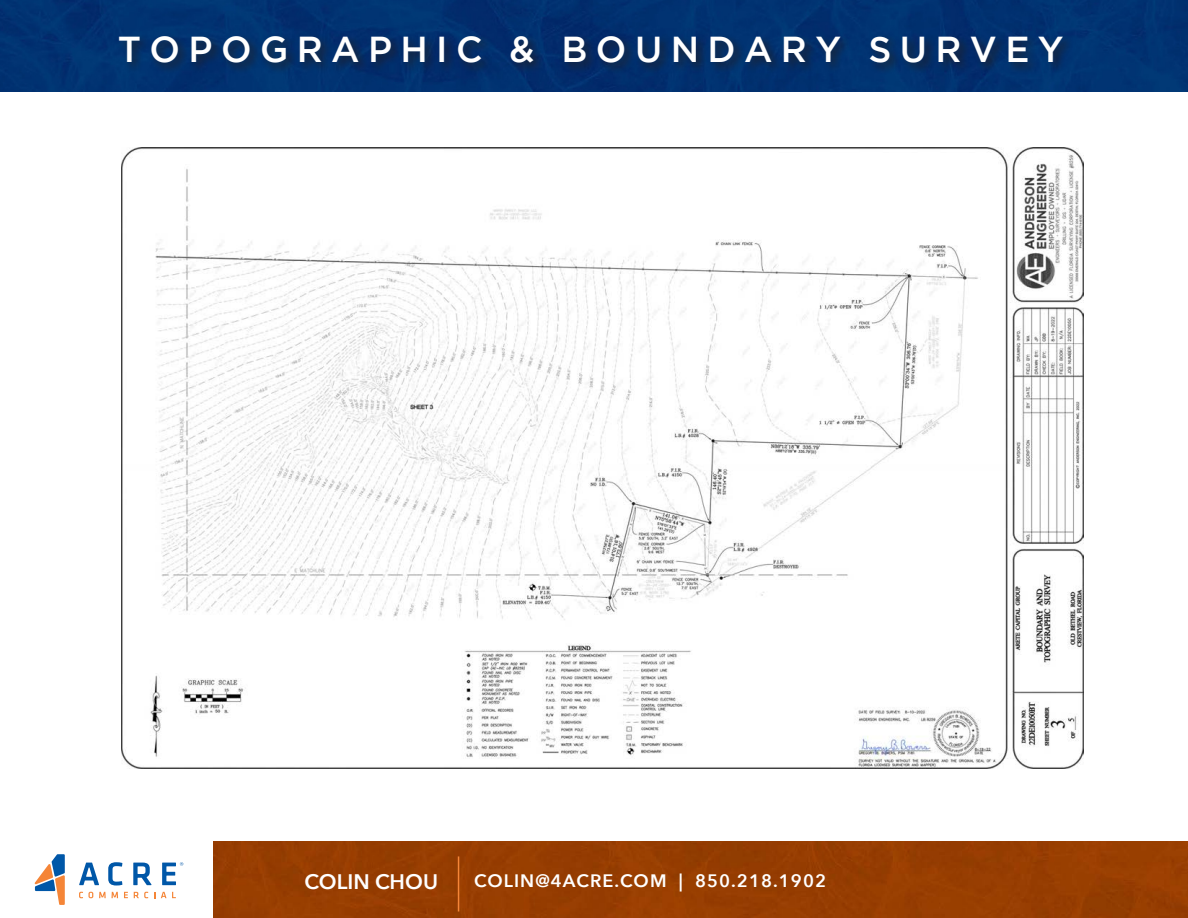
<style>
.page{position:relative;width:1188px;height:918px;background:#fff}
.page>*{position:absolute;margin:0;border:0;box-sizing:border-box;transform-origin:0 0}
.t1{font:500 36px "Gotham";letter-spacing:.235em;color:#fff}
.t2{font:600 21px "Avenir Next";color:#fff}
.t3{font:600 18px "Avenir Next";letter-spacing:.06em;color:#fff}
</style>
<div class="page">
<div style="left:0;top:0;width:1188px;height:92px;background:#013271"></div>
<div style="left:116px;top:33px;width:959px;height:42px;background:#231f20;opacity:.75"></div>
<div style="left:214px;top:841px;width:974px;height:77px;background:#973e01"></div>
<svg style="left:79px;top:863px;width:20px;height:22px"></svg>
<svg style="left:108px;top:862px;width:14px;height:24px"></svg>
<svg style="left:133px;top:863px;width:19px;height:22px"></svg>
<svg style="left:79px;top:892px;width:4px;height:6px"></svg>
<svg style="left:89px;top:892px;width:4px;height:6px"></svg>
<svg style="left:99px;top:892px;width:7px;height:6px"></svg>
<svg style="left:112px;top:892px;width:6px;height:6px"></svg>
<svg style="left:124px;top:892px;width:4px;height:6px"></svg>
<svg style="left:134px;top:892px;width:14px;height:6px"></svg>
<svg style="left:161px;top:892px;width:15px;height:6px"></svg>
<svg style="left:35px;top:854px;width:30px;height:51px"></svg>
<svg style="left:162px;top:862px;width:21px;height:23px"></svg>
<hr style="left:458px;top:856px;width:1px;height:56px;background:#f58537">
<img style="left:122px;top:148px;width:961px;height:621px">
<p class="t1" style="left:118px;top:29px;width:947px">TOPOGRAPHIC &amp; BOUNDARY SURVEY</p>
<p class="t2" style="left:305px;top:863px;width:135px">COLIN CHOU</p>
<p class="t3" style="left:474px;top:866px;width:353px">COLIN@4ACRE.COM | 850.218.1902</p>
</div>
